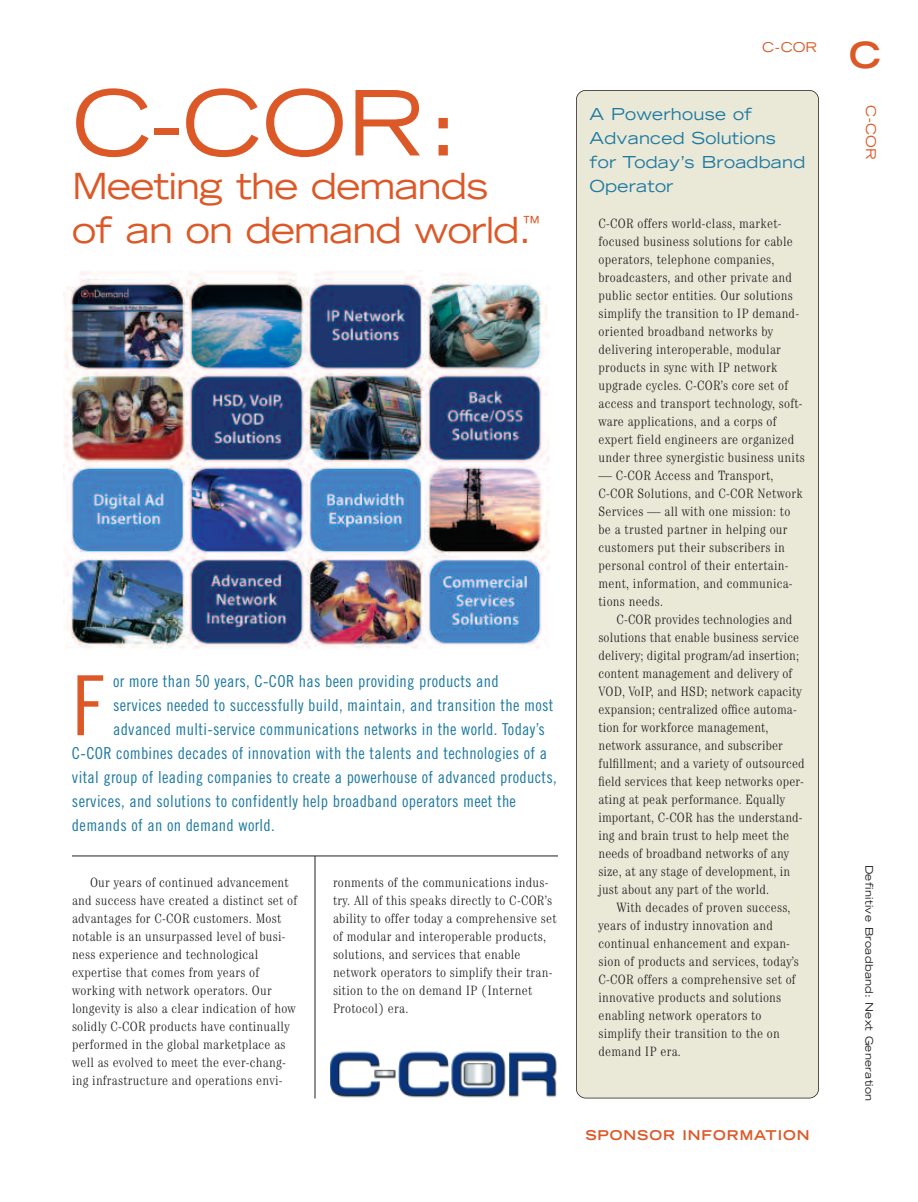
<style>
.page{position:relative;width:918px;height:1202px;background:#fff}
.page>*{position:absolute;margin:0;border:0;box-sizing:border-box;transform-origin:0 0}
.t1{font:expanded 90px "Trade Gothic LH";color:#dd5827}
.t2{font:82.95px "Trade Gothic Cond Eighteen";color:#dd5827}
.t3{font:expanded 36px/43.5px "Trade Gothic LH";letter-spacing:-.02em;color:#dd5827}
.t4{font:700 expanded 36px "Trade Gothic LH";color:#dd5827}
.t5{font:16.5px "Trade Gothic Cond Eighteen";letter-spacing:.02em;color:#1d79a1}
.t6{font:expanded 16.5px/24px "Trade Gothic LH";letter-spacing:.015em;color:#1d79a1}
.t7{font:300 condensed 13.5px/18px "Century";letter-spacing:.02em;color:#231f20}
.t8{font:700 expanded 13.5px "Trade Gothic LH";letter-spacing:.07em;color:#dd5827}
.t9{font:expanded 13.5px "Trade Gothic LH";color:#dd5827}
.t10{font:expanded 10.5px "Trade Gothic LH";letter-spacing:.03em;color:#231f20}
</style>
<div class="page">
<div style="left:576px;top:90px;width:243px;height:1008px;background:#eae8d7;border-radius:9px"></div>
<div style="left:576px;top:90px;width:243px;height:1008px;border:2px solid #231f20;border-radius:10px"></div>
<img style="left:63px;top:270px;width:487px;height:379px">
<img style="left:330px;top:1051px;width:227px;height:47px">
<hr style="left:72px;top:855px;width:486px;height:1px;background:#231f20">
<hr style="left:315px;top:856px;width:1px;height:242px;background:#231f20">
<h1 class="t1" style="left:72px;top:90px;width:389px">C-COR:</h1>
<h3 class="t3" style="left:72px;top:167px;width:471px">Meeting the demands<br>of an on demand world.<sup>™</sup></h3>
<h2 class="t2" style="left:72px;top:675px;width:34px">F</h2>
<p class="t5" style="left:113px;top:675px;width:387px">or more than 50 years, C-COR has been providing products and</p>
<p class="t5" style="left:113px;top:699px;width:442px">services needed to successfully build, maintain, and transition the most</p>
<p class="t5" style="left:113px;top:723px;width:433px">advanced multi-service communications networks in the world. Today’s</p>
<p class="t5" style="left:72px;top:747px;width:477px">C-COR combines decades of innovation with the talents and technologies of a</p>
<p class="t5" style="left:72px;top:771px;width:486px">vital group of leading companies to create a powerhouse of advanced products,</p>
<p class="t5" style="left:72px;top:795px;width:446px">services, and solutions to confidently help broadband operators meet the</p>
<p class="t5" style="left:72px;top:819px;width:204px">demands of an on demand world.</p>
<p class="t7" style="left:72px;top:874px;width:227px;text-indent:18px">Our years of continued advancement and success have created a distinct set of advantages for C-COR customers. Most notable is an unsurpassed level of busi&shy;ness experience and technological expertise that comes from years of working with network operators. Our longevity is also a clear indication of how solidly C-COR products have continually performed in the global marketplace as well as evolved to meet the ever-chang&shy;ing infrastructure and operations envi-</p>
<p class="t7" style="left:333px;top:874px;width:225px">ronments of the communications indus&shy;try. All of this speaks directly to C-COR’s ability to offer today a comprehensive set of modular and interoperable products, solutions, and services that enable network operators to simplify their tran&shy;sition to the on demand IP (Internet Protocol) era.</p>
<p class="t9" style="left:762px;top:42px;width:57px">C-COR</p>
<p class="t6" style="left:590px;top:104px;width:217px">A Powerhouse of<br>Advanced Solutions for Today’s Broadband<br>Operator</p>
<p class="t7" style="left:598px;top:216px;width:208px">C-COR offers world-class, market&shy;focused business solutions for cable operators, telephone companies, broadcasters, and other private and public sector entities. Our solutions simplify the transition to IP demand&shy;oriented broadband networks by delivering interoperable, modular products in sync with IP network upgrade cycles. C-COR’s core set of access and transport technology, soft&shy;ware applications, and a corps of expert field engineers are organized under three synergistic business units</p>
<p class="t7" style="left:598px;top:468px;width:206px">— C-COR Access and Transport,<br>C-COR Solutions, and C-COR Network<br>Services — all with one mission: to be a trusted partner in helping our customers put their subscribers in personal control of their entertain&shy;ment, information, and communica&shy;tions needs.</p>
<p class="t7" style="left:598px;top:612px;width:208px;text-indent:18px">C-COR provides technologies and solutions that enable business service delivery; digital program/ad insertion; content management and delivery of VOD, VoIP, and HSD; network capacity expansion; centralized office automa&shy;tion for workforce management, network assurance, and subscriber fulfillment; and a variety of outsourced field services that keep networks oper&shy;ating at peak performance. Equally important, C-COR has the understand&shy;ing and brain trust to help meet the needs of broadband networks of any size, at any stage of development, in just about any part of the world.</p>
<p class="t7" style="left:598px;top:900px;width:202px;text-indent:18px">With decades of proven success, years of industry innovation and continual enhancement and expan&shy;sion of products and services, today’s<br>C-COR offers a comprehensive set of innovative products and solutions enabling network operators to simplify their transition to the on demand IP era.</p>
<p class="t8" style="left:585px;top:1129px;width:226px">SPONSOR INFORMATION</p>
<h3 class="t4" style="left:849px;top:42px;width:34px">C</h3>
<p class="t9" style="left:876px;top:105px;width:57px;rotate:90deg">C-COR</p>
<p class="t10" style="left:873px;top:864px;width:238px;rotate:90deg">Definitive Broadband: Next Generation</p>
</div>
